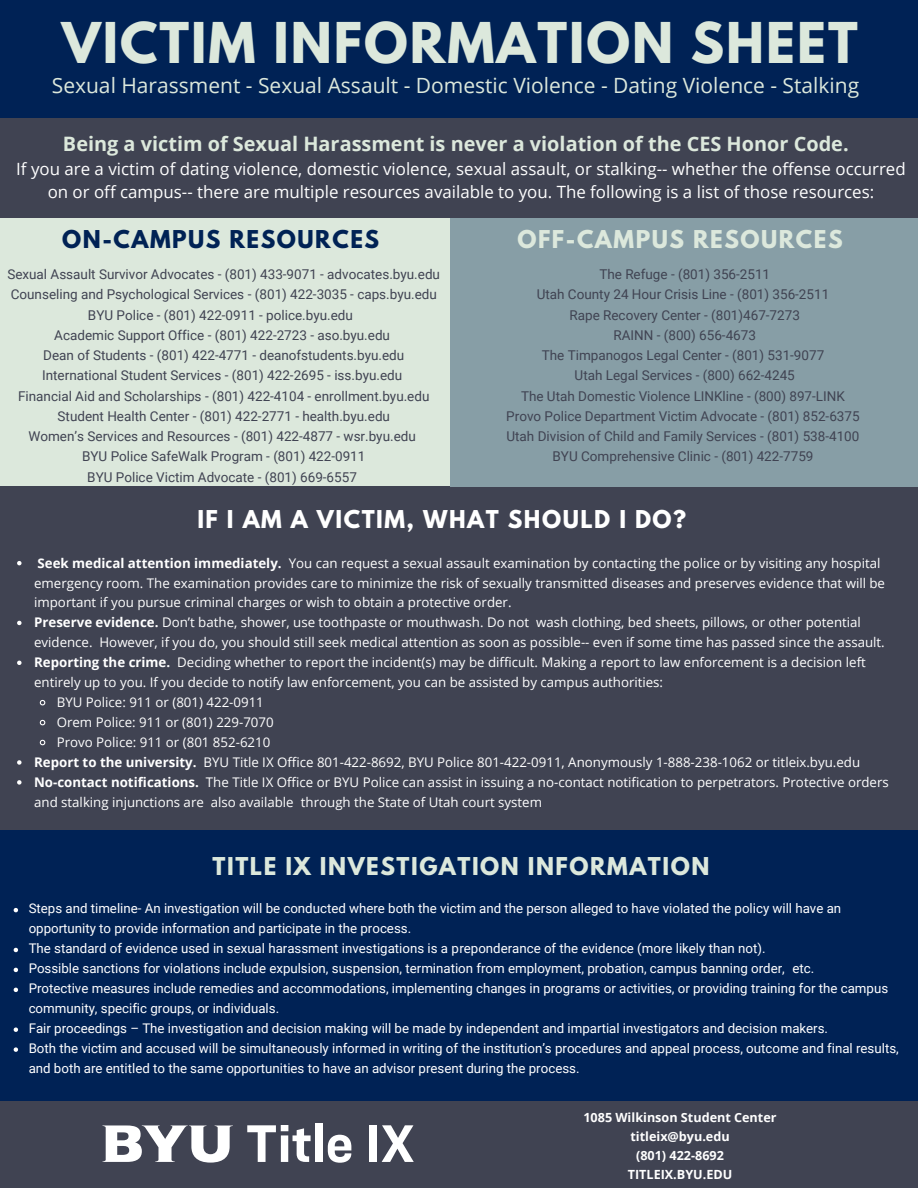
<style>
.page{position:relative;width:918px;height:1188px;background:#404352}
.page>*{position:absolute;margin:0;border:0;box-sizing:border-box;transform-origin:0 0}
.t1{font:700 49.8px "League Spartan";letter-spacing:.04em;color:#dce8dc}
.t2{font:700 21.75px "League Spartan";letter-spacing:.07em;color:#dce8dc}
.t3{font:700 21.75px "League Spartan";letter-spacing:.07em;color:#fff}
.t4{font:700 21.75px "League Spartan";letter-spacing:.07em;color:#025}
.t5{font:21px "Open Sans";color:#dce8dc}
.t6{font:700 19.95px "Open Sans";color:#dce8dc}
.t7{font:16.95px/23.7px "Open Sans";color:#fff;text-align:center}
.t8{font:13.5px "Roboto";color:#404352}
.t9{font:13.35px/20px "Open Sans";color:#fff}
.t10{font:13.35px/20px "Roboto";color:#fff}
.t11{font:700 12.6px "Open Sans";color:#fff}
.s1{font-weight:700}
</style>
<div class="page">
<div style="left:0;top:830px;width:918px;height:270px;background:#025"></div>
<div style="left:0;top:0;width:918px;height:117px;background:#025"></div>
<div style="left:0;top:219px;width:918px;height:266px;background:#dce8dc"></div>
<div style="left:450px;top:218px;width:468px;height:268px;background:#879ea6"></div>
<svg style="left:17px;top:561px;width:5px;height:4px"></svg>
<svg style="left:17px;top:621px;width:5px;height:4px"></svg>
<svg style="left:17px;top:661px;width:5px;height:4px"></svg>
<svg style="left:39px;top:699px;width:7px;height:7px"></svg>
<svg style="left:39px;top:719px;width:7px;height:7px"></svg>
<svg style="left:39px;top:739px;width:7px;height:7px"></svg>
<svg style="left:17px;top:760px;width:5px;height:5px"></svg>
<svg style="left:17px;top:780px;width:5px;height:5px"></svg>
<svg style="left:102px;top:1125px;width:131px;height:38px"></svg>
<svg style="left:247px;top:1125px;width:64px;height:37px"></svg>
<div style="left:315px;top:1124px;width:8px;height:38px;background:#fff"></div>
<svg style="left:328px;top:1135px;width:23px;height:28px"></svg>
<div style="left:369px;top:1125px;width:8px;height:37px;background:#fff"></div>
<svg style="left:382px;top:1125px;width:32px;height:37px"></svg>
<svg style="left:14px;top:908px;width:4px;height:4px"></svg>
<svg style="left:14px;top:948px;width:4px;height:4px"></svg>
<svg style="left:14px;top:968px;width:4px;height:4px"></svg>
<svg style="left:14px;top:988px;width:4px;height:4px"></svg>
<svg style="left:14px;top:1027px;width:4px;height:5px"></svg>
<svg style="left:14px;top:1047px;width:4px;height:5px"></svg>
<p class="t1" style="left:62px;top:18px;width:797px">VICTIM INFORMATION SHEET</p>
<p class="t5" style="left:52px;top:71px;width:809px">Sexual Harassment - Sexual Assault - Domestic Violence - Dating Violence - Stalking</p>
<p class="t6" style="left:63px;top:130px;width:787px">Being a victim of Sexual Harassment is never a violation of the CES Honor Code.</p>
<p class="t7" style="left:16px;top:156px;width:891px">If you are a victim of dating violence, domestic violence, sexual assault, or stalking-- whether the offense occurred on or off campus-- there are multiple resources available to you. The following is a list of those resources:</p>
<p class="t4" style="left:62px;top:229px;width:318px">ON-CAMPUS RESOURCES</p>
<p class="t8" style="left:7px;top:267px;width:434px">Sexual Assault Survivor Advocates - (801) 433-9071 - advocates.byu.edu</p>
<p class="t8" style="left:11px;top:287px;width:428px">Counseling and Psychological Services - (801) 422-3035 - caps.byu.edu</p>
<p class="t8" style="left:88px;top:307px;width:267px">BYU Police - (801) 422-0911 - police.byu.edu</p>
<p class="t8" style="left:54px;top:327px;width:337px">Academic Support Office - (801) 422-2723 - aso.byu.edu</p>
<p class="t8" style="left:43px;top:348px;width:363px">Dean of Students - (801) 422-4771 - deanofstudents.byu.edu</p>
<p class="t8" style="left:42px;top:368px;width:362px">International Student Services - (801) 422-2695 - iss.byu.edu</p>
<p class="t8" style="left:18px;top:388px;width:413px">Financial Aid and Scholarships - (801) 422-4104 - enrollment.byu.edu</p>
<p class="t8" style="left:58px;top:408px;width:334px">Student Health Center - (801) 422-2771 - health.byu.edu</p>
<p class="t8" style="left:28px;top:429px;width:389px">Women’s Services and Resources - (801) 422-4877 - wsr.byu.edu</p>
<p class="t8" style="left:82px;top:449px;width:285px">BYU Police SafeWalk Program - (801) 422-0911</p>
<p class="t8" style="left:87px;top:469px;width:271px">BYU Police Victim Advocate - (801) 669-6557</p>
<p class="t3" style="left:197px;top:508px;width:490px">IF I AM A VICTIM, WHAT SHOULD I DO?</p>
<p class="t2" style="left:517px;top:229px;width:327px">OFF-CAMPUS RESOURCES</p>
<p class="t8" style="left:599px;top:267px;width:172px">The Refuge - (801) 356-2511</p>
<p class="t8" style="left:537px;top:287px;width:294px">Utah County 24 Hour Crisis Line - (801) 356-2511</p>
<p class="t8" style="left:570px;top:307px;width:232px">Rape Recovery Center - (801)467-7273</p>
<p class="t8" style="left:614px;top:327px;width:144px">RAINN - (800) 656-4673</p>
<p class="t8" style="left:542px;top:348px;width:284px">The Timpanogos Legal Center - (801) 531-9077</p>
<p class="t8" style="left:575px;top:368px;width:222px">Utah Legal Services - (800) 662-4245</p>
<p class="t8" style="left:521px;top:388px;width:325px">The Utah Domestic Violence LINKline - (800) 897-LINK</p>
<p class="t8" style="left:506px;top:408px;width:355px">Provo Police Department Victim Advocate - (801) 852-6375</p>
<p class="t8" style="left:506px;top:429px;width:354px">Utah Division of Child and Family Services - (801) 538-4100</p>
<p class="t8" style="left:553px;top:449px;width:262px">BYU Comprehensive Clinic - (801) 422-7759</p>
<p class="t9" style="left:34px;top:552px;width:852px"><span class="s1">Seek medical attention immediately.</span> You can request a sexual assault examination by contacting the police or by visiting any hospital emergency room. The examination provides care to minimize the risk of sexually transmitted diseases and preserves evidence that will be important if you pursue criminal charges or wish to obtain a protective order.</p>
<p class="t9" style="left:34px;top:612px;width:852px"><span class="s1">Preserve evidence.</span> Don’t bathe, shower, use toothpaste or mouthwash. Do not wash clothing, bed sheets, pillows, or other potential evidence. However, if you do, you should still seek medical attention as soon as possible-- even if some time has passed since the assault.</p>
<p class="t9" style="left:34px;top:652px;width:833px"><span class="s1">Reporting the crime.</span> Deciding whether to report the incident(s) may be difficult. Making a report to law enforcement is a decision left entirely up to you. If you decide to notify law enforcement, you can be assisted by campus authorities:</p>
<p class="t9" style="left:57px;top:692px;width:209px">BYU Police: 911 or (801) 422-0911</p>
<p class="t9" style="left:57px;top:712px;width:218px">Orem Police: 911 or (801) 229-7070</p>
<p class="t9" style="left:57px;top:732px;width:215px">Provo Police: 911 or (801 852-6210</p>
<p class="t9" style="left:34px;top:752px;width:828px"><span class="s1">Report to the university.</span> BYU Title IX Office 801-422-8692, BYU Police 801-422-0911, Anonymously 1-888-238-1062 or titleix.byu.edu</p>
<p class="t9" style="left:34px;top:772px;width:856px"><span class="s1">No-contact notifications.</span> The Title IX Office or BYU Police can assist in issuing a no-contact notification to perpetrators. Protective orders and stalking injunctions are also available through the State of Utah court system</p>
<p class="t2" style="left:213px;top:855px;width:498px">TITLE IX INVESTIGATION INFORMATION</p>
<p class="t10" style="left:29px;top:899px;width:814px">Steps and timeline- An investigation will be conducted where both the victim and the person alleged to have violated the policy will have an opportunity to provide information and participate in the process.</p>
<p class="t10" style="left:29px;top:939px;width:738px">The standard of evidence used in sexual harassment investigations is a preponderance of the evidence (more likely than not).</p>
<p class="t10" style="left:29px;top:959px;width:787px">Possible sanctions for violations include expulsion, suspension, termination from employment, probation, campus banning order, etc.</p>
<p class="t10" style="left:29px;top:979px;width:861px">Protective measures include remedies and accommodations, implementing changes in programs or activities, or providing training for the campus community, specific groups, or individuals.</p>
<p class="t10" style="left:29px;top:1018px;width:801px">Fair proceedings – The investigation and decision making will be made by independent and impartial investigators and decision makers.</p>
<p class="t10" style="left:29px;top:1038px;width:872px">Both the victim and accused will be simultaneously informed in writing of the institution’s procedures and appeal process, outcome and final results, and both are entitled to the same opportunities to have an advisor present during the process.</p>
<p class="t11" style="left:583px;top:1108px;width:195px">1085 Wilkinson Student Center</p>
<p class="t11" style="left:630px;top:1127px;width:101px">titleix@byu.edu</p>
<p class="t11" style="left:636px;top:1146px;width:89px">(801) 422-8692</p>
<p class="t11" style="left:628px;top:1165px;width:106px">TITLEIX.BYU.EDU</p>
</div>
